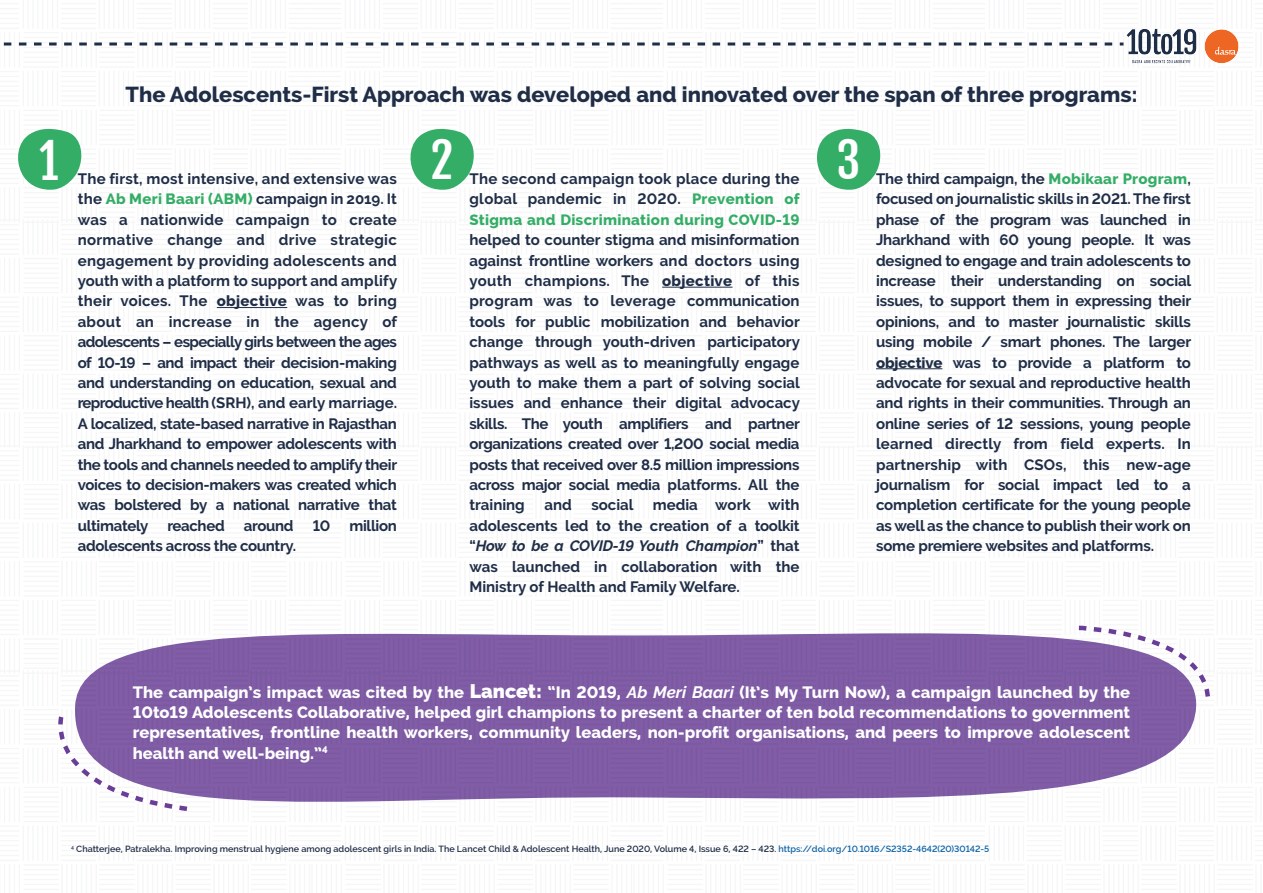
<style>
.page{position:relative;width:1263px;height:893px;background:#fff}
.page>*{position:absolute;margin:0;border:0;box-sizing:border-box;transform-origin:0 0}
.t1{font:47.55px "Fjalla One";color:#fff}
.t2{font:800 21.75px "Raleway";color:#1f2d46}
.t3{font:800 16.5px/20.4px "Raleway";color:#fff;text-align:justify}
.t4{font:700 15px/20.4px "Raleway";letter-spacing:-.01em;color:#1f2d46;text-align:justify}
.t5{font:600 9px "Raleway";color:#1f2d46}
.s1{font-weight:800;color:#34ad66}
.s2{font-weight:800}
.s3{font-style:italic}
.s4{font-weight:900;font-size:19.5px}
.s5{font-weight:700;font-style:italic}
.s6{color:#0e63a6}
</style>
<div class="page">
<svg style="left:4px;top:43px;width:1106px;height:3px"></svg>
<img style="left:1110px;top:28px;width:129px;height:36px">
<svg style="left:18px;top:128px;width:64px;height:62px"></svg>
<svg style="left:410px;top:128px;width:64px;height:62px"></svg>
<svg style="left:817px;top:128px;width:64px;height:62px"></svg>
<svg style="left:75px;top:633px;width:1121px;height:169px;background:#8767aa"></svg>
<hr style="left:217px;top:307px;width:70px;height:1px;background:#1f2d46">
<hr style="left:662px;top:287px;width:70px;height:1px;background:#1f2d46">
<hr style="left:876px;top:368px;width:66px;height:1px;background:#1f2d46">
<svg style="left:1074px;top:625px;width:136px;height:79px"></svg>
<svg style="left:58px;top:712px;width:141px;height:100px"></svg>
<h2 class="t2" style="left:126px;top:82px;width:1013px">The Adolescents-First Approach was developed and innovated over the span of three programs:</h2>
<h1 class="t1" style="left:39px;top:132px;width:21px">1</h1>
<h1 class="t1" style="left:430px;top:131px;width:25px">2</h1>
<h1 class="t1" style="left:836px;top:131px;width:26px">3</h1>
<p class="t4" style="left:78px;top:169px;width:321px">The first, most intensive, and extensive was the <span class="s1">Ab Meri Baari (ABM)</span> campaign in 2019. It was a nationwide campaign to create normative change and drive strategic engagement by providing adolescents and youth with a platform to support and amplify their voices. The <span class="s2">objective</span> was to bring about an increase in the agency of adolescents – especially girls between the ages of 10-19 – and impact their decision-making and understanding on education, sexual and reproductive health (SRH), and early marriage.<br>A localized, state-based narrative in Rajasthan and Jharkhand to empower adolescents with the tools and channels needed to amplify their voices to decision-makers was created which was bolstered by a national narrative that ultimately</p>
<p class="t4" style="left:469px;top:169px;width:332px">The second campaign took place during the global pandemic in 2020. <span class="s1">Prevention of Stigma and Discrimination during COVID-19</span></p>
<p class="t4" style="left:469px;top:230px;width:332px">helped to counter stigma and misinformation against frontline workers and doctors using youth champions. The <span class="s2">objective</span> of this program was to leverage communication tools for public mobilization and behavior change through youth-driven participatory pathways as well as to meaningfully engage youth to make them a part of solving social issues and enhance their digital advocacy skills. The youth amplifiers and partner organizations created over 1,200 social media posts that received over 8.5 million impressions across major social media platforms. All the training</p>
<p class="t4" style="left:469px;top:495px;width:332px;text-indent:183px">media work with adolescents led to the creation of a toolkit “<span class="s3">How to be a COVID-19 Youth Champion</span>” that was launched in collaboration with the Ministry of Health and Family Welfare.</p>
<p class="t4" style="left:544px;top:495px;width:29px">and</p>
<p class="t4" style="left:591px;top:495px;width:44px">social</p>
<p class="t4" style="left:167px;top:515px;width:59px">reached</p>
<p class="t4" style="left:244px;top:515px;width:51px">around</p>
<p class="t4" style="left:313px;top:515px;width:19px">10</p>
<p class="t4" style="left:349px;top:515px;width:49px">million</p>
<p class="t4" style="left:78px;top:536px;width:220px">adolescents across the country.</p>
<p class="t4" style="left:876px;top:169px;width:317px">The third campaign, the <span class="s1">Mobikaar Program</span>, focused on journalistic skills in 2021. The first phase of the program was launched in Jharkhand with 60 young people. It was designed to engage and train adolescents to increase their understanding on social issues, to support them in expressing their opinions, and to master journalistic skills using mobile / smart phones. The larger <span class="s2">objective</span> was to provide a platform to advocate for sexual and reproductive health and rights in their communities. Through an online series of 12 sessions, young people learned directly from field experts. In partnership with CSOs, this new-age journalism for social impact led to a completion certificate for the young people as well as the chance to publish their work on some premiere websites and platforms.</p>
<p class="t3" style="left:133px;top:682px;width:999px">The campaign’s impact was cited by the <span class="s4">Lancet:</span> “In 2019, <span class="s5">Ab Meri Baari</span> (It’s My Turn Now), a campaign launched by the 10to19 Adolescents Collaborative, helped girl champions to present a charter of ten bold recommendations to government representatives, frontline health workers, community leaders, non-profit organisations, and peers to improve adolescent health and well-being.”<sup>4</sup></p>
<p class="t5" style="left:71px;top:844px;width:920px"><sup>4</sup> Chatterjee, Patralekha. Improving menstrual hygiene among adolescent girls in India. The Lancet Child &amp; Adolescent Health, June 2020, Volume 4, Issue 6, 422 – 423. <span class="s6">https://doi.org/10.1016/S2352-4642(20)30142-5</span></p>
</div>
